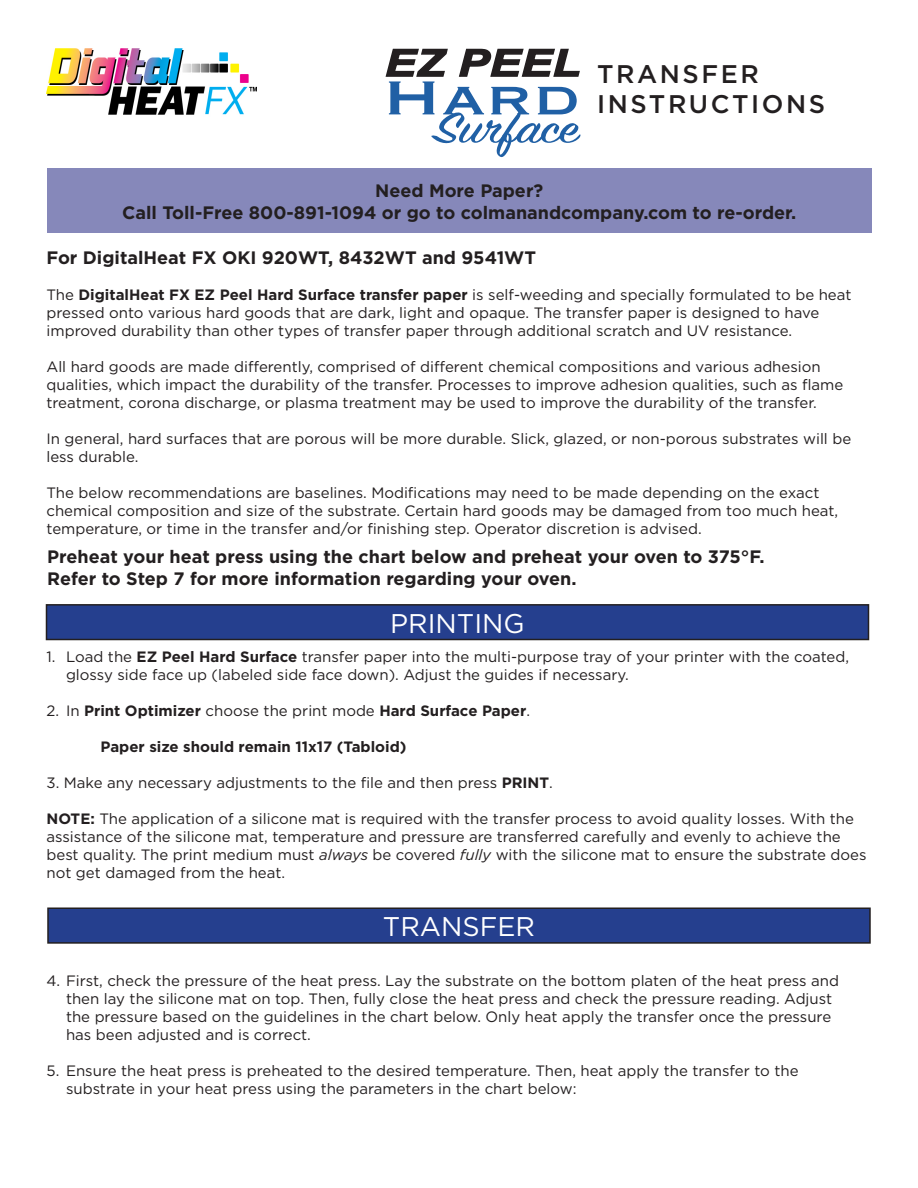
<style>
.page{position:relative;width:918px;height:1188px;background:#fff}
.page>*{position:absolute;margin:0;border:0;box-sizing:border-box;transform-origin:0 0}
.t1{font:62.7px "Copperplate";color:#2060a5;scale:1.24 1}
.t2{font:27px "Gotham";color:#fff}
.t3{font:500 25.5px "Gotham";letter-spacing:.1em;color:#231f20}
.t4{font:700 18px/21.6px "Gotham";color:#231f20;text-align:center}
.t5{font:15px/18px "Gotham";color:#231f20}
.t6{font:700 15px "Gotham";color:#231f20}
.s1{font-weight:700}
.s2{font-weight:400}
.s3{font-style:italic}
</style>
<div class="page">
<img style="left:46px;top:49px;width:211px;height:66px">
<div style="left:47px;top:168px;width:824px;height:65px;background:#8688ba"></div>
<div style="left:46px;top:605px;width:822px;height:35px;background:#253f8e"></div>
<div style="left:46px;top:604px;width:823px;height:36px;border:2px solid #231f20"></div>
<svg style="left:385px;top:48px;width:63px;height:29px"></svg>
<svg style="left:458px;top:48px;width:122px;height:29px"></svg>
<svg style="left:431px;top:112px;width:150px;height:46px"></svg>
<div style="left:48px;top:908px;width:822px;height:35px;background:#253f8e"></div>
<div style="left:47px;top:908px;width:824px;height:36px;border:2px solid #231f20"></div>
<h1 class="t1" style="left:382px;top:56px;width:162px">Hard</h1>
<p class="t3" style="left:597px;top:57px;width:163px">TRANSFER</p>
<p class="t3" style="left:597px;top:88px;width:230px">INSTRUCTIONS</p>
<p class="t4" style="left:122px;top:180px;width:676px">Need More Paper?<br>Call Toll-Free 800-891-1094 or go to colmanandcompany.com to re-order.</p>
<p class="t4" style="left:46px;top:247px;width:491px">For DigitalHeat FX OKI 920WT, 8432WT and 9541WT</p>
<p class="t5" style="left:46px;top:286px;width:807px">The <span class="s1">DigitalHeat FX EZ Peel Hard Surface transfer paper</span> is self-weeding and specially formulated to be heat pressed onto various hard goods that are dark, light and opaque. The transfer paper is designed to have improved durability than other types of transfer paper through additional scratch and UV resistance.</p>
<p class="t5" style="left:46px;top:358px;width:798px">All hard goods are made differently, comprised of different chemical compositions and various adhesion qualities, which impact the durability of the transfer. Processes to improve adhesion qualities, such as flame treatment, corona discharge, or plasma treatment may be used to improve the durability of the transfer.</p>
<p class="t5" style="left:46px;top:430px;width:806px">In general, hard surfaces that are porous will be more durable. Slick, glazed, or non-porous substrates will be less durable.</p>
<p class="t5" style="left:46px;top:484px;width:793px">The below recommendations are baselines. Modifications may need to be made depending on the exact chemical composition and size of the substrate. Certain hard goods may be damaged from too much heat, temperature, or time in the transfer and/or finishing step. Operator discretion is advised.</p>
<p class="t4" style="left:47px;top:546px;width:719px">Preheat your heat press using the chart below and preheat your oven to 375°F.</p>
<p class="t4" style="left:47px;top:567px;width:531px">Refer to Step 7 for more information regarding your oven.</p>
<p class="t2" style="left:390px;top:606px;width:136px">PRINTING</p>
<p class="t5" style="left:66px;top:648px;width:785px;text-indent:-20px">1. Load the <span class="s1">EZ Peel Hard Surface</span> transfer paper into the multi-purpose tray of your printer with the coated, glossy side face up (labeled side face down). Adjust the guides if necessary.</p>
<p class="t6" style="left:46px;top:701px;width:485px"><span class="s2">2. In</span> Print Optimizer <span class="s2">choose the print mode</span> Hard Surface Paper<span class="s2">.</span></p>
<p class="t6" style="left:100px;top:737px;width:308px">Paper size should remain 11x17 (Tabloid)</p>
<p class="t5" style="left:46px;top:774px;width:508px">3. Make any necessary adjustments to the file and then press <span class="s1">PRINT</span>.</p>
<p class="t5" style="left:46px;top:810px;width:822px"><span class="s1">NOTE:</span> The application of a silicone mat is required with the transfer process to avoid quality losses. With the assistance of the silicone mat, temperature and pressure are transferred carefully and evenly to achieve the best quality. The print medium must <span class="s3">always</span> be covered <span class="s3">fully</span> with the silicone mat to ensure the substrate does not get damaged from the heat.</p>
<p class="t2" style="left:383px;top:910px;width:154px">TRANSFER</p>
<p class="t5" style="left:66px;top:971px;width:775px;text-indent:-20px">4. First, check the pressure of the heat press. Lay the substrate on the bottom platen of the heat press and then lay the silicone mat on top. Then, fully close the heat press and check the pressure reading. Adjust the pressure based on the guidelines in the chart below. Only heat apply the transfer once the pressure has been adjusted and is correct.</p>
<p class="t5" style="left:66px;top:1061px;width:734px;text-indent:-20px">5. Ensure the heat press is preheated to the desired temperature. Then, heat apply the transfer to the substrate in your heat press using the parameters in the chart below:</p>
</div>
